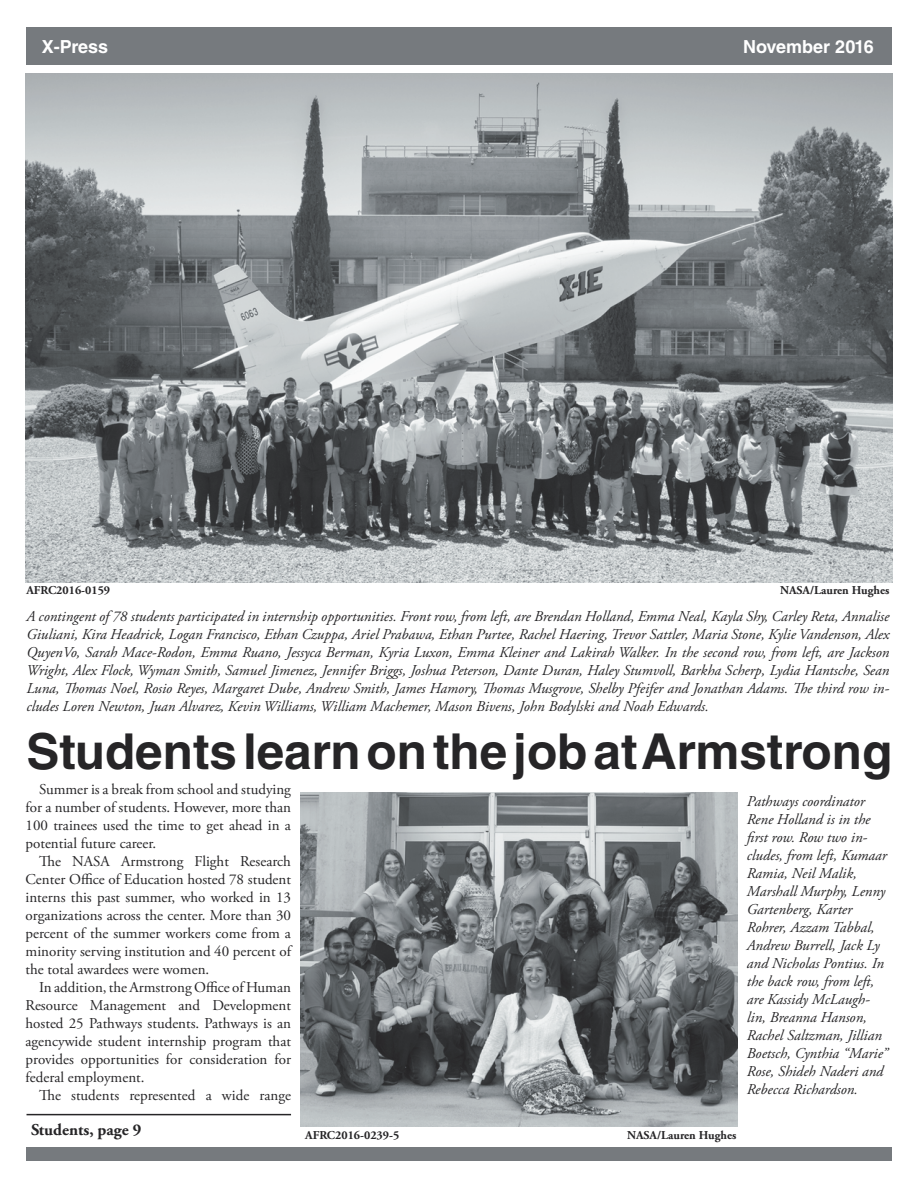
<style>
.page{position:relative;width:918px;height:1188px;background:#fff}
.page>*{position:absolute;margin:0;border:0;box-sizing:border-box;transform-origin:0 0}
.t1{font:700 49.5px "Helvetica LT Std";color:#262527}
.t2{font:700 18px "Helvetica LT Std";color:#fff}
.t3{font:700 16.5px "Adobe Garamond Pro";color:#262527}
.t4{font:italic 15px/18px "Adobe Garamond Pro";color:#262527;text-align:justify}
.t5{font:15px/18px "Adobe Garamond Pro";color:#262527;text-align:justify}
.t6{font:700 12px "Adobe Garamond Pro";color:#262527}
</style>
<div class="page">
<div style="left:26px;top:1148px;width:866px;height:13px;background:#767a7e"></div>
<div style="left:26px;top:27px;width:866px;height:37px;background:#767a7e"></div>
<img style="left:26px;top:74px;width:866px;height:508px">
<img style="left:301px;top:793px;width:437px;height:334px">
<hr style="left:27px;top:1114px;width:264px;height:1px;background:#262527">
<p class="t2" style="left:42px;top:36px;width:68px">X-Press</p>
<p class="t2" style="left:743px;top:36px;width:132px">November 2016</p>
<p class="t6" style="left:26px;top:583px;width:85px">AFRC2016-0159</p>
<p class="t6" style="left:780px;top:583px;width:111px">NASA/Lauren Hughes</p>
<p class="t4" style="left:26px;top:608px;width:865px">A contingent of 78 students participated in internship opportunities. Front row, from left, are Brendan Holland, Emma Neal, Kayla Shy, Carley Reta, Annalise Giuliani, Kira Headrick, Logan Francisco, Ethan Czuppa, Ariel Prabawa, Ethan Purtee, Rachel Haering, Trevor Sattler, Maria Stone, Kylie Vandenson, Alex QuyenVo, Sarah Mace-Rodon, Emma Ruano, Jessyca Berman, Kyria Luxon, Emma Kleiner and Lakirah Walker. In the second row, from left, are Jackson Wright, Alex Flock, Wyman Smith, Samuel Jimenez, Jennifer Briggs, Joshua Peterson, Dante Duran, Haley Stumvoll, Barkha Scherp, Lydia Hantsche, Sean Luna, Thomas Noel, Rosio Reyes, Margaret Dube, Andrew Smith, James Hamory, Thomas Musgrove, Shelby Pfeifer and Jonathan Adams. The third row in&shy;cludes Loren Newton, Juan Alvarez, Kevin Williams, William Machemer, Mason Bivens, John Bodylski and Noah Edwards.</p>
<p class="t1" style="left:27px;top:722px;width:867px">Students learn on the job at Armstrong</p>
<p class="t5" style="left:26px;top:781px;width:267px;text-indent:14px">Summer is a break from school and studying for a number of students. However, more than 100 trainees used the time to get ahead in a potential future career.</p>
<p class="t5" style="left:26px;top:853px;width:267px;text-indent:14px">The NASA Armstrong Flight Research Center Office of Education hosted 78 student interns this past summer, who worked in 13 organizations across the center. More than 30 percent of the summer workers come from a minority serving institution and 40 percent of the total awardees were women.</p>
<p class="t5" style="left:26px;top:979px;width:267px;text-indent:14px">In addition, the Armstrong Office of Human Resource Management and Development hosted 25 Pathways students. Pathways is an agencywide student internship program that provides opportunities for consideration for federal employment.</p>
<p class="t5" style="left:39px;top:1087px;width:254px">The students represented a wide range</p>
<p class="t3" style="left:31px;top:1120px;width:112px">Students, page 9</p>
<p class="t4" style="left:747px;top:793px;width:143px;text-align:left">Pathways coordinator<br>Rene Holland is in the first row. Row two in&shy;cludes, from left, Kumaar<br>Ramia, Neil Malik,<br>Marshall Murphy, Lenny<br>Gartenberg, Karter<br>Rohrer, Azzam Tabbal,<br>Andrew Burrell, Jack Ly and Nicholas Pontius. In the back row, from left, are Kassidy McLaugh&shy;lin, Breanna Hanson,<br>Rachel Saltzman, Jillian<br>Boetsch, Cynthia “Marie”<br>Rose, Shideh Naderi and<br>Rebecca Richardson.</p>
<p class="t6" style="left:305px;top:1128px;width:95px">AFRC2016-0239-5</p>
<p class="t6" style="left:627px;top:1128px;width:111px">NASA/Lauren Hughes</p>
</div>
